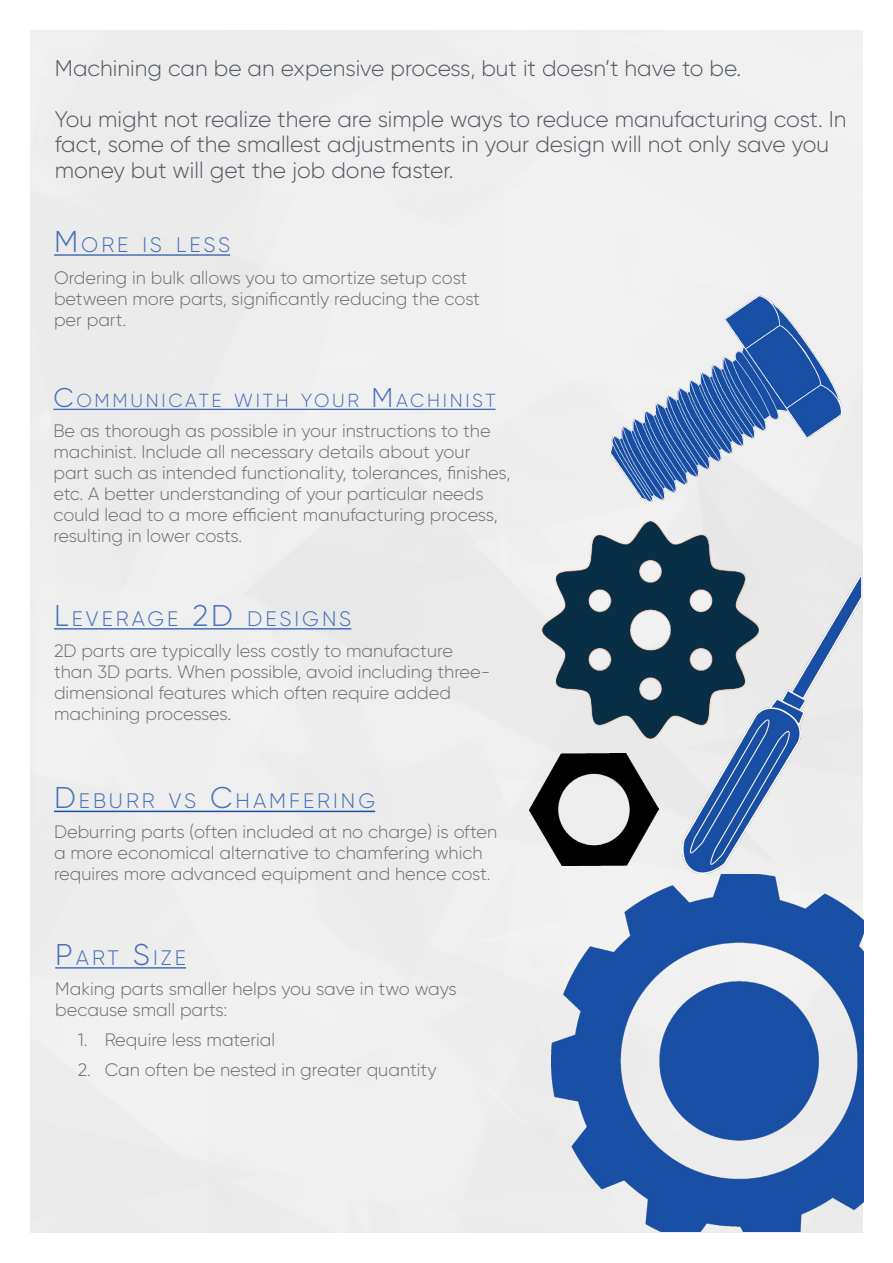
<style>
.page{position:relative;width:893px;height:1263px;background:#fff}
.page>*{position:absolute;margin:0;border:0;box-sizing:border-box;transform-origin:0 0}
.t1{font:300 22.5px/25.5px "Gilroy";color:#515860}
.t2{font:300 21px "Gilroy";letter-spacing:.145em;color:#4772b7}
.t3{font:300 18.9px "Gilroy";letter-spacing:.145em;color:#4772b7}
.t4{font:300 18px/21px "Gilroy";color:#6d6e71}
.s1{font-size:30px}
.s2{font-size:27px}
</style>
<div class="page">
<div style="left:31px;top:31px;width:831px;height:1201px;background:#eeeeef"></div>
<img style="left:683px;top:561px;width:177px;height:312px">
<img style="left:610px;top:296px;width:231px;height:206px">
<img style="left:551px;top:875px;width:312px;height:357px">
<img style="left:541px;top:521px;width:218px;height:217px">
<img style="left:530px;top:753px;width:129px;height:112px">
<hr style="left:54px;top:628px;width:297px;height:1px;background:#4772b7">
<hr style="left:54px;top:254px;width:176px;height:2px;background:#4772b7">
<hr style="left:53px;top:409px;width:443px;height:1px;background:#4772b7">
<hr style="left:54px;top:811px;width:321px;height:1px;background:#194fa5">
<hr style="left:55px;top:967px;width:131px;height:1px;background:#4772b7">
<p class="t1" style="left:55px;top:55px;width:688px">Machining can be an expensive process, but it doesn’t have to be.</p>
<p class="t1" style="left:55px;top:106px;width:793px">You might not realize there are simple ways to reduce manufacturing cost. In fact, some of the smallest adjustments in your design will not only save you money but will get the job done faster.</p>
<p class="t2" style="left:54px;top:232px;width:178px"><span class="s1">M</span>ORE IS L ESS</p>
<p class="t4" style="left:54px;top:267px;width:428px">Ordering in bulk allows you to amortize setup cost between more parts, significantly reducing the cost per part.</p>
<p class="t3" style="left:53px;top:388px;width:444px"><span class="s2">C</span>OMM UNICATE WITH YOUR <span class="s2">M</span>ACHINIST</p>
<p class="t4" style="left:53px;top:420px;width:459px">Be as thorough as possible in your instructions to the machinist. Include all necessary details about your part such as intended functionality, tolerances, finishes, etc. A better understanding of your particular needs could lead to a more efficient manufacturing process, resulting in lower costs.</p>
<p class="t2" style="left:54px;top:606px;width:299px"><span class="s1">L</span>EVERAGE <span class="s1">2D</span> DESIGNS</p>
<p class="t4" style="left:54px;top:640px;width:438px">2D parts are typically less costly to manufacture than 3D parts. When possible, avoid including three&shy;dimensional features which often require added machining processes.</p>
<p class="t2" style="left:54px;top:788px;width:323px"><span class="s1">D</span>EBURR VS <span class="s1">C</span>HAM FERING</p>
<p class="t4" style="left:54px;top:821px;width:445px">Deburring parts (often included at no charge) is often a more economical alternative to chamfering which requires more advanced equipment and hence cost.</p>
<p class="t2" style="left:55px;top:945px;width:132px"><span class="s1">P</span>ART <span class="s1">S</span>IZE</p>
<p class="t4" style="left:55px;top:978px;width:403px">Making parts smaller helps you save in two ways because small parts:</p>
<p class="t4" style="left:78px;top:1029px;width:199px">1. Require less material</p>
<p class="t4" style="left:78px;top:1059px;width:361px">2. Can often be nested in greater quantity</p>
</div>
